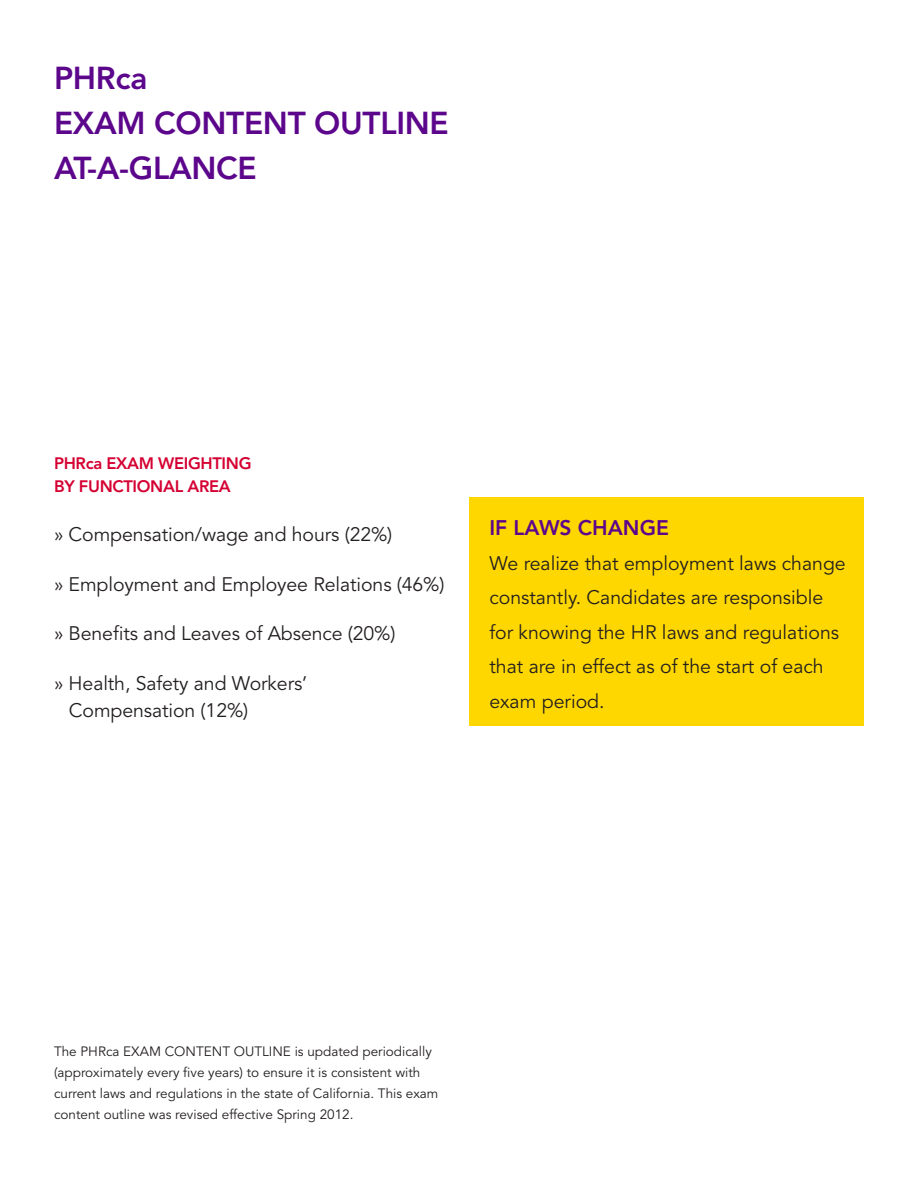
<style>
.page{position:relative;width:918px;height:1188px;background:#fff}
.page>*{position:absolute;margin:0;border:0;box-sizing:border-box;transform-origin:0 0}
.t1{font:800 31.5px "Avenir LT Std";letter-spacing:-.01em;color:#5c068c}
.t2{font:800 21px "Avenir LT Std";color:#5c068c}
.t3{font:19.5px/34.5px "Avenir LT Std";color:#231f20}
.t4{font:800 16.5px "Avenir LT Std";letter-spacing:-.02em;color:#d50032}
.t5{font:13.5px/21px "Avenir LT Std";color:#231f20}
</style>
<div class="page">
<div style="left:469px;top:498px;width:395px;height:228px;background:#ffd700"></div>
<p class="t1" style="left:54px;top:59px;width:95px">PHRca</p>
<p class="t1" style="left:54px;top:104px;width:396px">EXAM CONTENT OUTLINE</p>
<p class="t1" style="left:54px;top:149px;width:204px">AT-A-GLANCE</p>
<p class="t4" style="left:54px;top:454px;width:199px">PHRca EXAM WEIGHTING</p>
<p class="t4" style="left:54px;top:476px;width:178px">BY FUNCTIONAL AREA</p>
<p class="t3" style="left:54px;top:518px;width:340px">» Compensation/wage and hours (22%)</p>
<p class="t3" style="left:54px;top:567px;width:392px">» Employment and Employee Relations (46%)</p>
<p class="t3" style="left:54px;top:617px;width:343px">» Benefits and Leaves of Absence (20%)</p>
<p class="t3" style="left:54px;top:666px;width:255px">» Health, Safety and Workers’</p>
<p class="t3" style="left:69px;top:693px;width:181px">Compensation (12%)</p>
<p class="t2" style="left:489px;top:515px;width:181px">IF LAWS CHANGE</p>
<p class="t3" style="left:489px;top:546px;width:358px">We realize that employment laws change constantly. Candidates are responsible for knowing the HR laws and regulations that are in effect as of the start of each exam period.</p>
<p class="t5" style="left:54px;top:1042px;width:386px">The PHRca EXAM CONTENT OUTLINE is updated periodically (approximately every five years) to ensure it is consistent with current laws and regulations in the state of California. This exam content outline was revised effective Spring 2012.</p>
</div>
